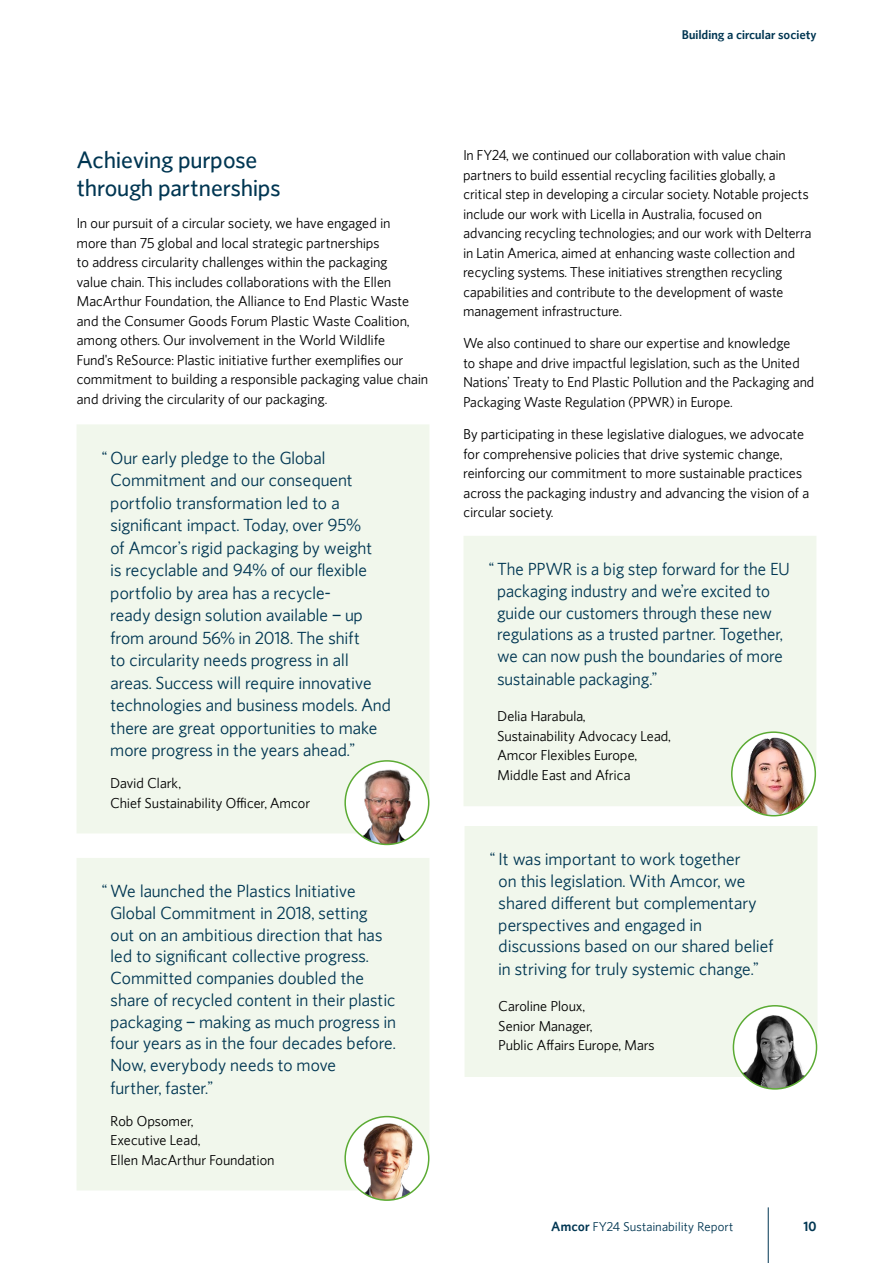
<style>
.page{position:relative;width:893px;height:1263px;background:#fff}
.page>*{position:absolute;margin:0;border:0;box-sizing:border-box;transform-origin:0 0}
.t1{font:500 22.5px/28.5px "Amcor Pro";color:#003652}
.t2{font:16.5px/21.9px "Amcor Pro";color:#003652}
.t3{font:13.5px/19.5px "Amcor Pro";color:#000}
.t4{font:600 13.5px "Amcor Pro";color:#003652}
.t5{font:600 12.75px "Amcor Pro";color:#003652}
.t6{font:12px "Amcor Pro";letter-spacing:.01em;color:#003652}
.s1{font-weight:600;font-size:13.5px}
</style>
<div class="page">
<div style="left:464px;top:536px;width:352px;height:270px;background:#f1f7ec"></div>
<img style="left:732px;top:735px;width:83px;height:81px">
<div style="left:731px;top:731px;width:85px;height:85px;border:2px solid #5bab33;border-radius:50%"></div>
<div style="left:77px;top:424px;width:352px;height:409px;background:#f1f7ec"></div>
<img style="left:345px;top:761px;width:84px;height:83px;border-radius:42px">
<div style="left:344px;top:760px;width:85px;height:85px;border:2px solid #5bab33;border-radius:50%"></div>
<div style="left:77px;top:858px;width:352px;height:332px;background:#f1f7ec"></div>
<svg style="left:345px;top:1116px;width:84px;height:84px"></svg>
<img style="left:353px;top:1120px;width:68px;height:80px">
<div style="left:344px;top:1116px;width:85px;height:85px;border:2px solid #5bab33;border-radius:50%"></div>
<div style="left:465px;top:826px;width:352px;height:251px;background:#f1f7ec"></div>
<svg style="left:733px;top:1006px;width:83px;height:83px"></svg>
<img style="left:738px;top:1012px;width:77px;height:77px">
<div style="left:733px;top:1005px;width:84px;height:85px;border:2px solid #5bab33;border-radius:50%"></div>
<hr style="left:768px;top:1207px;width:1px;height:56px;background:#003652">
<p class="t5" style="left:682px;top:26px;width:136px">Building a circular society</p>
<h1 class="t1" style="left:77px;top:144px;width:205px">Achieving purpose through partnerships</h1>
<p class="t3" style="left:77px;top:213px;width:353px">In our pursuit of a circular society, we have engaged in<br>more than 75 global and local strategic partnerships<br>to address circularity challenges within the packaging<br>value chain. This includes collaborations with the Ellen MacArthur Foundation, the Alliance to End Plastic Waste and the Consumer Goods Forum Plastic Waste Coalition, among others. Our involvement in the World Wildlife<br>Fund's ReSource: Plastic initiative further exemplifies our commitment to building a responsible packaging value chain and driving the circularity of our packaging.</p>
<p class="t2" style="left:111px;top:446px;width:282px;line-height:22.5px;text-indent:-8px">“ Our early pledge to the Global Commitment and our consequent portfolio transformation led to a significant impact. Today, over 95%<br>of Amcor’s rigid packaging by weight<br>is recyclable and 94% of our flexible portfolio by area has a recycle-<br>ready design solution available – up from around 56% in 2018. The shift<br>to circularity needs progress in all areas. Success will require innovative technologies and business models. And there are great opportunities to make more progress in the years ahead.”</p>
<p class="t3" style="left:111px;top:773px;width:201px">David Clark,<br>Chief Sustainability Officer, Amcor</p>
<p class="t2" style="left:111px;top:880px;width:287px;text-indent:-8px">“ We launched the Plastics Initiative Global Commitment in 2018, setting<br>out on an ambitious direction that has led to significant collective progress.<br>Committed companies doubled the share of recycled content in their plastic packaging – making as much progress in four years as in the four decades before.<br>Now, everybody needs to move<br>further, faster.”</p>
<p class="t3" style="left:111px;top:1111px;width:166px">Rob Opsomer,<br>Executive Lead,<br>Ellen MacArthur Foundation</p>
<p class="t3" style="left:463px;top:145px;width:349px">In FY24, we continued our collaboration with value chain partners to build essential recycling facilities globally, a critical step in developing a circular society. Notable projects include our work with Licella in Australia, focused on advancing recycling technologies; and our work with Delterra in Latin America, aimed at enhancing waste collection and recycling systems. These initiatives strengthen recycling capabilities and contribute to the development of waste management infrastructure.</p>
<p class="t3" style="left:463px;top:333px;width:353px">We also continued to share our expertise and knowledge<br>to shape and drive impactful legislation, such as the United Nations’ Treaty to End Plastic Pollution and the Packaging and Packaging Waste Regulation (PPWR) in Europe.</p>
<p class="t3" style="left:463px;top:424px;width:347px">By participating in these legislative dialogues, we advocate for comprehensive policies that drive systemic change, reinforcing our commitment to more sustainable practices across the packaging industry and advancing the vision of a circular society.</p>
<p class="t2" style="left:497px;top:557px;width:294px;text-indent:-8px">“ The PPWR is a big step forward for the EU packaging industry and we’re excited to guide our customers through these new regulations as a trusted partner. Together, we can now push the boundaries of more sustainable packaging.”</p>
<p class="t3" style="left:497px;top:706px;width:175px">Delia Harabula,<br>Sustainability Advocacy Lead,<br>Amcor Flexibles Europe,<br>Middle East and Africa</p>
<p class="t2" style="left:499px;top:848px;width:277px;text-indent:-8px">“ It was important to work together<br>on this legislation. With Amcor, we shared different but complementary perspectives and engaged in discussions based on our shared belief in striving for truly systemic change.”</p>
<p class="t3" style="left:499px;top:996px;width:158px">Caroline Ploux,<br>Senior Manager,<br>Public Affairs Europe, Mars</p>
<p class="t6" style="left:551px;top:1219px;width:184px"><span class="s1">Amcor</span> FY24 Sustainability Report</p>
<p class="t4" style="left:803px;top:1218px;width:15px">10</p>
</div>
